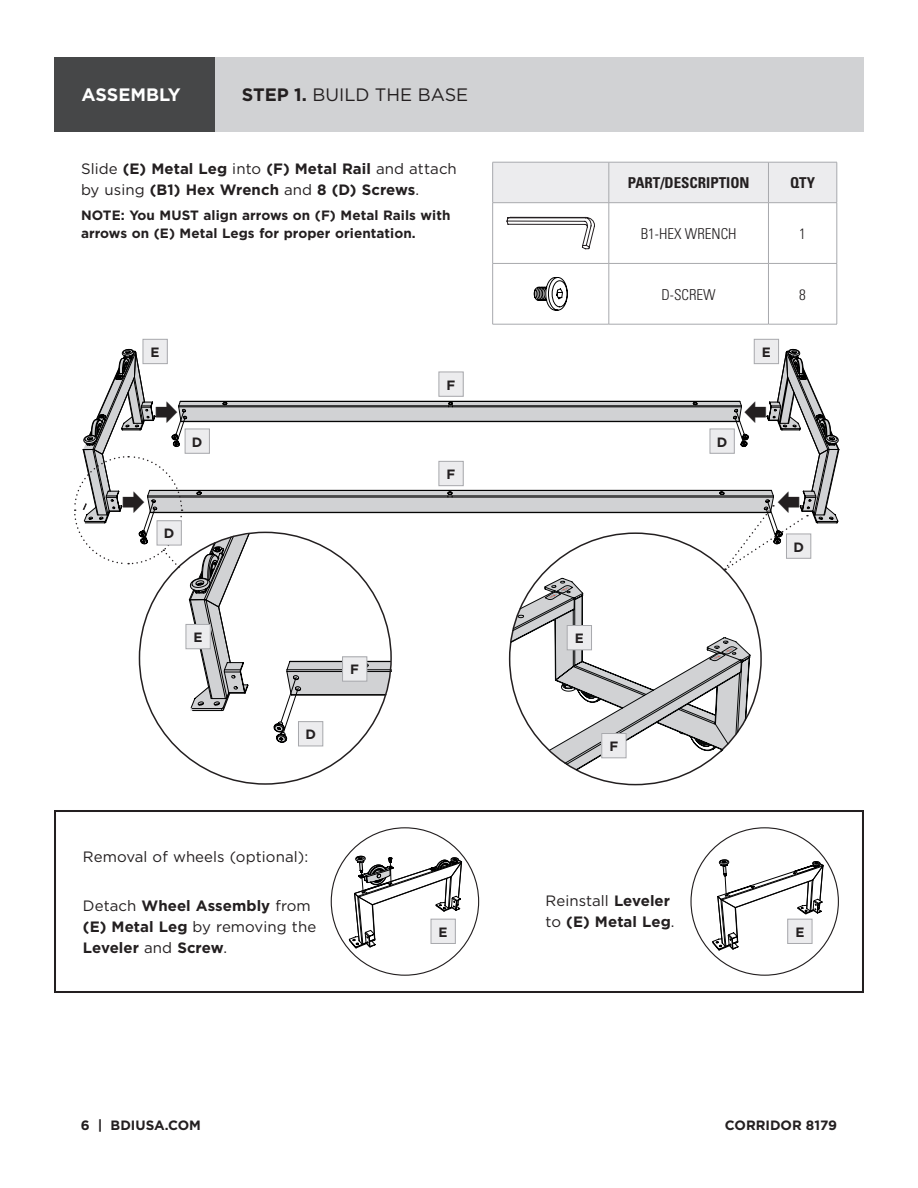
<style>
.page{position:relative;width:918px;height:1188px;background:#fff}
.page>*{position:absolute;margin:0;border:0;box-sizing:border-box;transform-origin:0 0}
.t1{font:18px "Gotham";color:#231f20}
.t2{font:700 18px "Gotham";color:#fff}
.t3{font:700 15px/21px "Gotham";letter-spacing:.005em;color:#231f20}
.t4{font:15px "Gotham";letter-spacing:.005em;color:#231f20}
.t5{font:300 condensed 15px "Univers";color:#231f20}
.t6{font:700 condensed 15px "Univers";color:#231f20}
.t7{font:700 13.5px/18px "Gotham";letter-spacing:.005em;color:#231f20}
.s1{font-weight:700}
.s2{font-weight:400}
</style>
<div class="page">
<div style="left:54px;top:57px;width:810px;height:74px;background:#d1d2d4"></div>
<hr style="left:492px;top:162px;width:1px;height:40px;background:#a8a9ad">
<hr style="left:837px;top:162px;width:1px;height:40px;background:#a8a9ad">
<hr style="left:492px;top:202px;width:117px;height:1px;background:#a8a9ad">
<hr style="left:492px;top:203px;width:1px;height:60px;background:#a8a9ad">
<hr style="left:492px;top:264px;width:1px;height:60px;background:#a8a9ad">
<hr style="left:837px;top:203px;width:1px;height:60px;background:#a8a9ad">
<hr style="left:837px;top:264px;width:1px;height:60px;background:#a8a9ad">
<hr style="left:492px;top:263px;width:117px;height:1px;background:#a8a9ad">
<hr style="left:492px;top:324px;width:117px;height:1px;background:#a8a9ad">
<hr style="left:609px;top:324px;width:159px;height:1px;background:#a8a9ad">
<hr style="left:768px;top:324px;width:69px;height:1px;background:#a8a9ad">
<svg style="left:493px;top:162px;width:344px;height:162px"></svg>
<div style="left:54px;top:57px;width:161px;height:74px;background:#464748"></div>
<svg style="left:712px;top:859px;width:111px;height:91px"></svg>
<svg style="left:541px;top:743px;width:189px;height:27px"></svg>
<div style="left:298px;top:722px;width:25px;height:24px;background:#ececee"></div>
<div style="left:298px;top:721px;width:25px;height:25px;border:1px solid #a8a9ad"></div>
<div style="left:54px;top:810px;width:810px;height:183px;border:2px solid #231f20"></div>
<svg style="left:349px;top:855px;width:113px;height:93px"></svg>
<div style="left:431px;top:919px;width:24px;height:24px;background:#ececee"></div>
<div style="left:431px;top:919px;width:25px;height:25px;border:1px solid #a8a9ad"></div>
<div style="left:788px;top:919px;width:24px;height:24px;background:#ececee"></div>
<div style="left:788px;top:919px;width:24px;height:25px;border:1px solid #a8a9ad"></div>
<div style="left:143px;top:339px;width:24px;height:25px;background:#ececee"></div>
<div style="left:143px;top:339px;width:24px;height:25px;border:1px solid #a8a9ad"></div>
<div style="left:602px;top:734px;width:24px;height:24px;background:#ececee"></div>
<div style="left:602px;top:733px;width:24px;height:25px;border:1px solid #a8a9ad"></div>
<div style="left:754px;top:339px;width:25px;height:25px;background:#ececee"></div>
<div style="left:754px;top:339px;width:25px;height:25px;border:1px solid #a8a9ad"></div>
<svg style="left:74px;top:348px;width:765px;height:395px"></svg>
<p class="t2" style="left:81px;top:83px;width:101px">ASSEMBLY</p>
<p class="t1" style="left:242px;top:83px;width:228px"><span class="s1">STEP 1.</span> BUILD THE BASE</p>
<p class="t3" style="left:81px;top:158px;width:377px"><span class="s2">Slide</span> (E) Metal Leg <span class="s2">into</span> (F) Metal Rail <span class="s2">and attach by using</span> (B1) Hex Wrench <span class="s2">and</span> 8 (D) Screws<span class="s2">.</span></p>
<p class="t7" style="left:81px;top:206px;width:371px">NOTE: You MUST align arrows on (F) Metal Rails with arrows on (E) Metal Legs for proper orientation.</p>
<p class="t7" style="left:151px;top:343px;width:11px">E</p>
<p class="t7" style="left:447px;top:376px;width:10px">F</p>
<p class="t6" style="left:628px;top:174px;width:123px">PART/DESCRIPTION</p>
<p class="t6" style="left:790px;top:174px;width:27px">QTY</p>
<p class="t5" style="left:641px;top:225px;width:97px">B1-HEX WRENCH</p>
<p class="t5" style="left:799px;top:225px;width:8px">1</p>
<p class="t5" style="left:662px;top:285px;width:56px">D-SCREW</p>
<p class="t5" style="left:799px;top:285px;width:8px">8</p>
<p class="t7" style="left:762px;top:343px;width:11px">E</p>
<p class="t7" style="left:192px;top:433px;width:12px">D</p>
<p class="t7" style="left:717px;top:433px;width:12px">D</p>
<p class="t7" style="left:164px;top:524px;width:12px">D</p>
<p class="t7" style="left:194px;top:628px;width:11px">E</p>
<p class="t7" style="left:305px;top:725px;width:12px">D</p>
<p class="t7" style="left:350px;top:661px;width:10px">F</p>
<p class="t7" style="left:447px;top:465px;width:10px">F</p>
<p class="t7" style="left:575px;top:629px;width:11px">E</p>
<p class="t7" style="left:609px;top:737px;width:10px">F</p>
<p class="t7" style="left:793px;top:538px;width:12px">D</p>
<p class="t4" style="left:83px;top:847px;width:227px">Removal of wheels (optional):</p>
<p class="t3" style="left:83px;top:895px;width:235px"><span class="s2">Detach</span> Wheel Assembly <span class="s2">from </span>(E) Metal Leg <span class="s2">by removing the<br></span>Leveler <span class="s2">and</span> Screw<span class="s2">.</span></p>
<p class="t3" style="left:546px;top:890px;width:130px"><span class="s2">Reinstall</span> Leveler <span class="s2">to</span> (E) Metal Leg<span class="s2">.</span></p>
<p class="t7" style="left:439px;top:923px;width:11px">E</p>
<p class="t7" style="left:795px;top:923px;width:11px">E</p>
<p class="t7" style="left:81px;top:1117px;width:122px">6 | BDIUSA.COM</p>
<p class="t7" style="left:725px;top:1117px;width:114px">CORRIDOR 8179</p>
</div>
